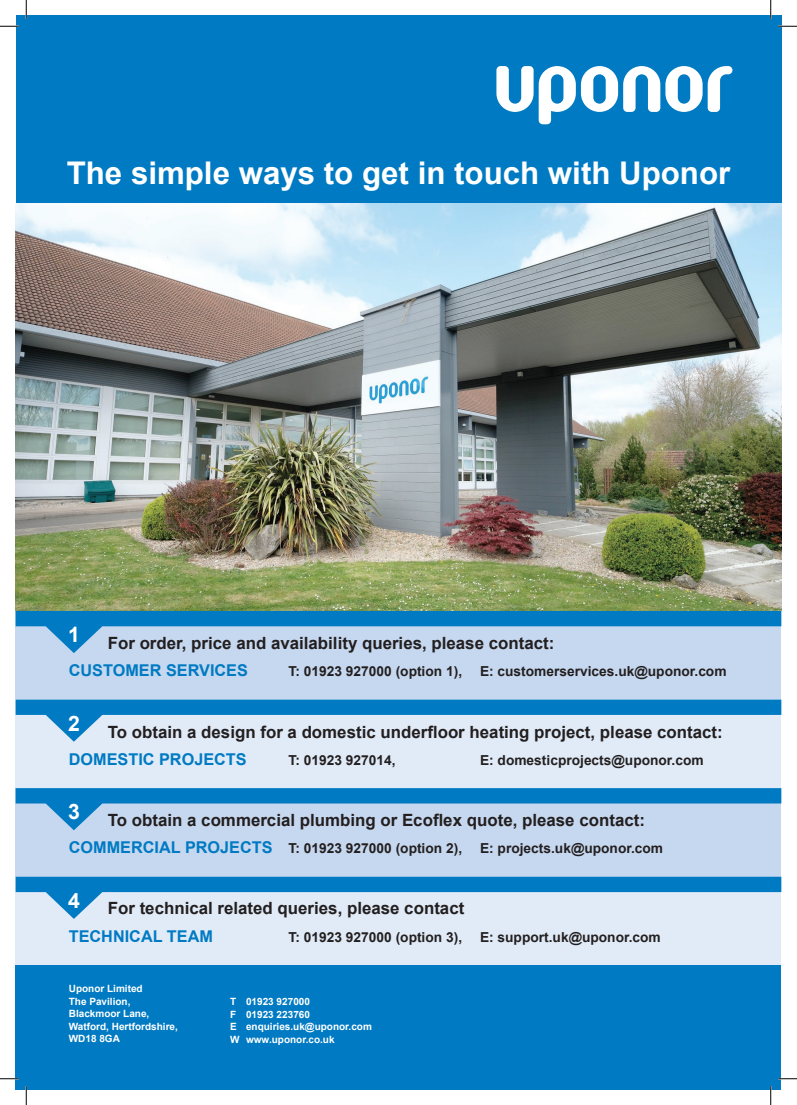
<style>
.page{position:relative;width:797px;height:1105px;background:#fff}
.page>*{position:absolute;margin:0;border:0;box-sizing:border-box;transform-origin:0 0}
.t1{font:700 31.25px "Arial";color:#fff}
.t2{font:700 21.25px "Arial";color:#fff}
.t3{font:700 16.88px "Arial";color:#231f20}
.t4{font:700 16.25px "Arial";color:#007ac2}
.t5{font:700 13.75px "Arial";color:#231f20}
.t6{font:700 10px/12.5px "Arial";color:#fff}
.s1{font-size:16.25px;color:#007ac2}
</style>
<div class="page">
<div style="left:16px;top:611px;width:765px;height:88px;background:#c6d8ef"></div>
<div style="left:16px;top:699px;width:765px;height:89px;background:#e1ebf7"></div>
<div style="left:16px;top:788px;width:765px;height:89px;background:#c6d8ef"></div>
<div style="left:16px;top:877px;width:765px;height:88px;background:#e1ebf7"></div>
<div style="left:16px;top:965px;width:765px;height:124px;background:#007ac2"></div>
<div style="left:16px;top:16px;width:765px;height:193px;background:#007ac2"></div>
<img style="left:16px;top:203px;width:765px;height:408px">
<svg style="left:496px;top:66px;width:236px;height:58px"></svg>
<svg style="left:16px;top:611px;width:765px;height:42px"></svg>
<svg style="left:16px;top:699px;width:765px;height:43px"></svg>
<svg style="left:16px;top:788px;width:765px;height:42px"></svg>
<svg style="left:16px;top:877px;width:765px;height:42px"></svg>
<svg style="left:0;top:25px;width:19px;height:2px"></svg>
<svg style="left:778px;top:25px;width:19px;height:2px"></svg>
<svg style="left:0;top:1078px;width:19px;height:1px"></svg>
<svg style="left:778px;top:1078px;width:19px;height:1px"></svg>
<svg style="left:25px;top:0;width:2px;height:19px"></svg>
<svg style="left:25px;top:1086px;width:2px;height:19px"></svg>
<svg style="left:770px;top:0;width:1px;height:19px"></svg>
<svg style="left:770px;top:1086px;width:1px;height:19px"></svg>
<h1 class="t1" style="left:67px;top:152px;width:665px">The simple ways to get in touch with Uponor</h1>
<p class="t2" style="left:68px;top:620px;width:13px">1</p>
<p class="t3" style="left:108px;top:632px;width:448px">For order, price and availability queries, please contact:</p>
<p class="t4" style="left:69px;top:660px;width:181px">Customer Services</p>
<p class="t5" style="left:288px;top:662px;width:439px">T: 01923 927000 (option 1), E : customerservices.uk@uponor.com</p>
<p class="t2" style="left:68px;top:709px;width:13px">2</p>
<p class="t3" style="left:108px;top:721px;width:616px">To obtain a design for a domestic underfloor heating project, please contact:</p>
<p class="t4" style="left:69px;top:749px;width:179px">Domestic projects</p>
<p class="t5" style="left:288px;top:751px;width:109px">T: 01923 927014,</p>
<p class="t5" style="left:480px;top:751px;width:225px">E: domesticprojects@uponor.com</p>
<p class="t2" style="left:68px;top:797px;width:13px">3</p>
<p class="t3" style="left:108px;top:809px;width:538px">To obtain a commercial plumbing or Ecoflex quote, please contact:</p>
<p class="t5" style="left:69px;top:839px;width:395px"><span class="s1">Commercial projects</span> T: 01923 927000 (option 2),</p>
<p class="t5" style="left:480px;top:839px;width:185px">E: projects.uk@uponor.com</p>
<p class="t2" style="left:68px;top:886px;width:13px">4</p>
<p class="t3" style="left:108px;top:897px;width:358px">For technical related queries, please contact</p>
<p class="t4" style="left:69px;top:925px;width:73px">Tech nical</p>
<p class="t4" style="left:167px;top:925px;width:48px">team</p>
<p class="t5" style="left:288px;top:928px;width:374px">T: 01923 927000 (option 3), E : support.uk@uponor.com</p>
<p class="t6" style="left:69px;top:983px;width:111px">Uponor Limited<br>The Pavilion,<br>Blackmoor Lane,<br>Watford, Hertfordshire,<br>WD18 8GA</p>
<p class="t6" style="left:230px;top:996px;width:143px">T 01923 927000<br>F 01923 223760<br>E enquiries.uk@uponor.com<br>W www.uponor.co.uk</p>
</div>
